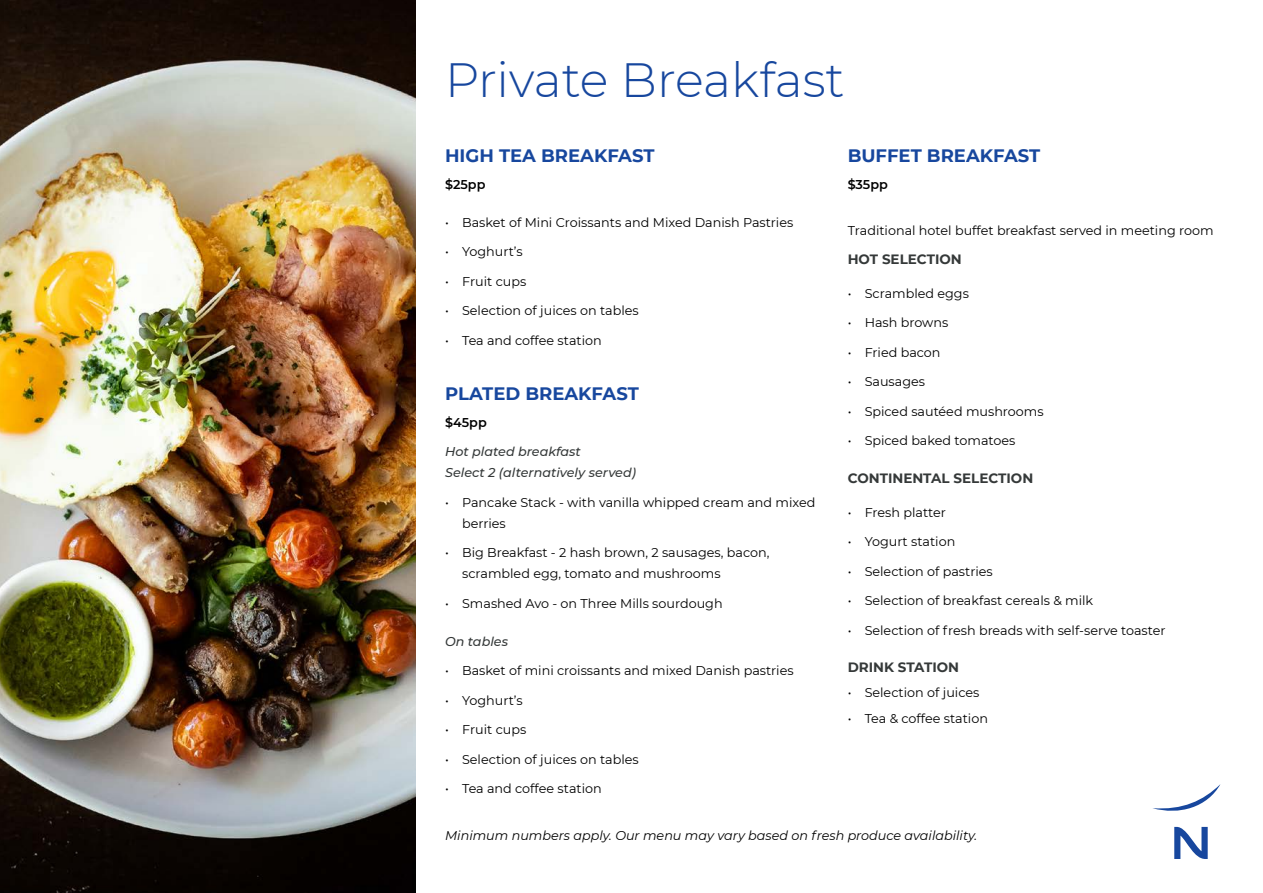
<style>
.page{position:relative;width:1263px;height:893px;background:#fff}
.page>*{position:absolute;margin:0;border:0;box-sizing:border-box;transform-origin:0 0}
.t1{font:300 48px "Montserrat";letter-spacing:-.005em;color:#17479e}
.t2{font:700 18px "Montserrat";color:#17479e}
.t3{font:700 13.5px "Montserrat";color:#353939}
.t4{font:12.75px/21px "Montserrat";color:#000}
.t5{font:italic 12.75px "Montserrat";color:#000}
.t6{font:italic 500 12.75px/21px "Montserrat";color:#353939}
.t7{font:600 12.75px "Montserrat";color:#000}
</style>
<div class="page">
<img style="left:1px;top:0;width:414px;height:893px">
<img style="left:0;top:0;width:1px;height:893px">
<svg style="left:1153px;top:784px;width:67px;height:27px"></svg>
<svg style="left:1174px;top:827px;width:34px;height:32px"></svg>
<h1 class="t1" style="left:445px;top:48px;width:401px">Private Breakfast</h1>
<h2 class="t2" style="left:445px;top:143px;width:211px">HIGH TEA BREAKFAST</h2>
<p class="t7" style="left:445px;top:175px;width:42px">$25pp</p>
<p class="t4" style="left:445px;top:211px;width:350px">• Basket of Mini Croissants and Mixed Danish Pastries</p>
<p class="t4" style="left:445px;top:241px;width:79px">• Yoghurt’s</p>
<p class="t4" style="left:445px;top:270px;width:83px">• Fruit cups</p>
<p class="t4" style="left:445px;top:300px;width:195px">• Selection of juices on tables</p>
<p class="t4" style="left:445px;top:329px;width:158px">• Tea and coffee station</p>
<h2 class="t2" style="left:445px;top:381px;width:195px">PLATED BREAKFAST</h2>
<p class="t7" style="left:445px;top:413px;width:43px">$45pp</p>
<p class="t6" style="left:445px;top:441px;width:192px">Hot plated breakfast<br>Select 2 (alternatively served)</p>
<p class="t4" style="left:462px;top:491px;width:355px;text-indent:-17px">• Pancake Stack - with vanilla whipped cream and mixed berries</p>
<p class="t4" style="left:462px;top:542px;width:309px;text-indent:-17px">• Big Breakfast - 2 hash brown, 2 sausages, bacon, scrambled egg, tomato and mushrooms</p>
<p class="t4" style="left:445px;top:592px;width:279px">• Smashed Avo - on Three Mills sourdough</p>
<p class="t6" style="left:445px;top:630px;width:64px">On tables</p>
<p class="t4" style="left:445px;top:660px;width:350px">• Basket of mini croissants and mixed Danish pastries</p>
<p class="t4" style="left:445px;top:689px;width:79px">• Yoghurt’s</p>
<p class="t4" style="left:445px;top:719px;width:83px">• Fruit cups</p>
<p class="t4" style="left:445px;top:748px;width:195px">• Selection of juices on tables</p>
<p class="t4" style="left:445px;top:778px;width:158px">• Tea and coffee station</p>
<h2 class="t2" style="left:848px;top:143px;width:194px">BUFFET BREAKFAST</h2>
<p class="t7" style="left:848px;top:175px;width:42px">$35pp</p>
<p class="t4" style="left:848px;top:220px;width:367px">Traditional hotel buffet breakfast served in meeting room</p>
<p class="t3" style="left:848px;top:249px;width:116px">HOT SELECTION</p>
<p class="t4" style="left:848px;top:282px;width:123px">• Scrambled eggs</p>
<p class="t4" style="left:848px;top:312px;width:102px">• Hash browns</p>
<p class="t4" style="left:848px;top:341px;width:94px">• Fried bacon</p>
<p class="t4" style="left:848px;top:371px;width:79px">• Sausages</p>
<p class="t4" style="left:848px;top:400px;width:198px">• Spiced sautéed mushrooms</p>
<p class="t4" style="left:848px;top:430px;width:169px">• Spiced baked tomatoes</p>
<p class="t3" style="left:848px;top:468px;width:187px">CONTINENTAL SELECTION</p>
<p class="t4" style="left:848px;top:501px;width:100px">• Fresh platter</p>
<p class="t4" style="left:848px;top:530px;width:109px">• Yogurt station</p>
<p class="t4" style="left:848px;top:560px;width:147px">• Selection of pastries</p>
<p class="t4" style="left:848px;top:589px;width:247px">• Selection of breakfast cereals &amp; milk</p>
<p class="t4" style="left:848px;top:619px;width:319px">• Selection of fresh breads with self-serve toaster</p>
<p class="t3" style="left:848px;top:657px;width:113px">DRINK STATION</p>
<p class="t4" style="left:848px;top:682px;width:133px">• Selection of juices</p>
<p class="t4" style="left:848px;top:707px;width:142px">• Tea &amp; coffee station</p>
<p class="t5" style="left:445px;top:827px;width:534px">Minimum numbers apply. Our menu may vary based on fresh produce availability.</p>
</div>
